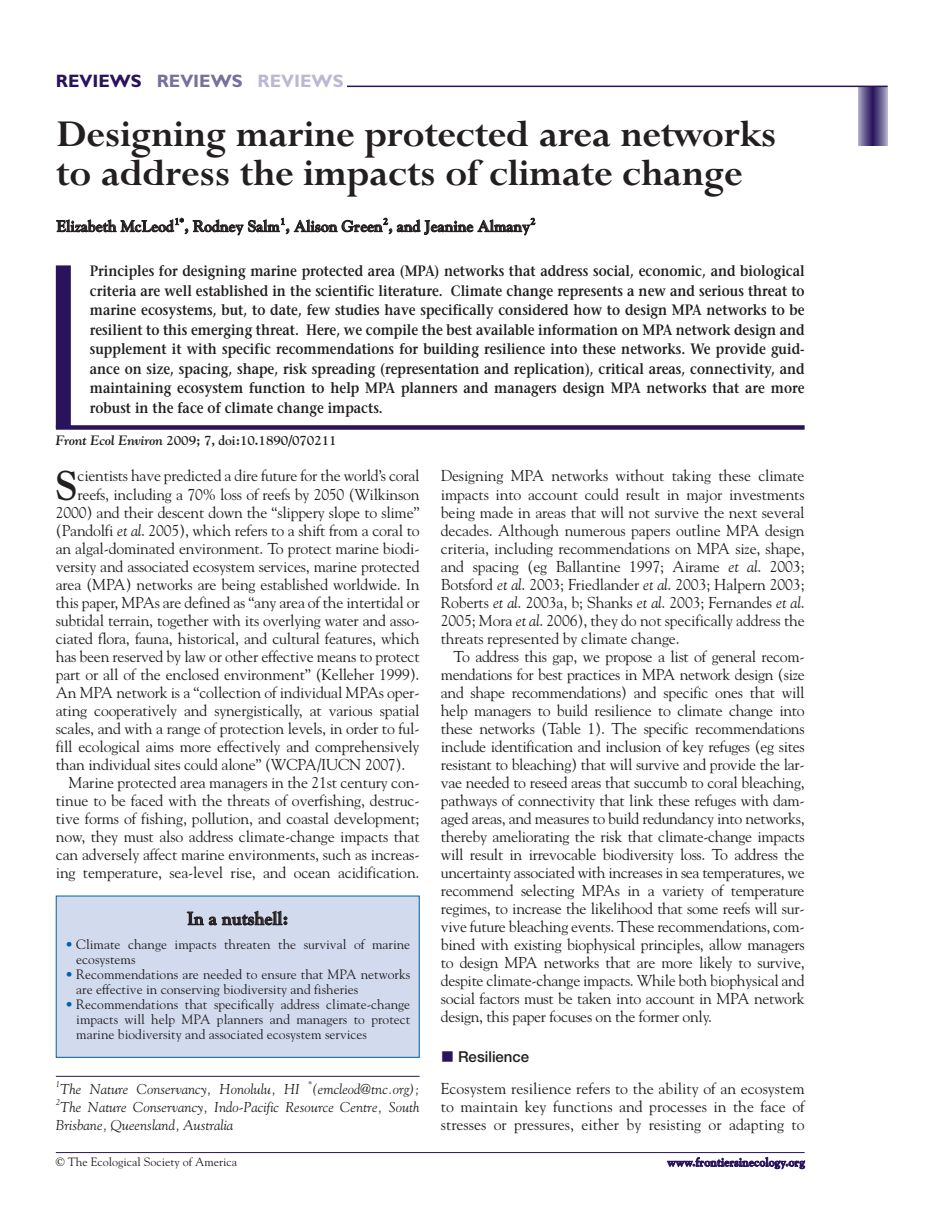
<style>
.page{position:relative;width:946px;height:1218px;background:#fff}
.page>*{position:absolute;margin:0;border:0;box-sizing:border-box;transform-origin:0 0}
.t1{font:700 42px/39px "Lapidary 333 BT";letter-spacing:-.005em;color:#231f20}
.t2{font:700 41.4px "Goudy";color:#231f20}
.t3{font:700 18px "Gill Sans";color:#29135d}
.t4{font:700 18px "Goudy";color:#231f20}
.t5{font:15.75px/18px "Goudy";letter-spacing:-.015em;color:#231f20;text-align:justify}
.t6{font:700 15.75px "Goudy";color:#231f20}
.t7{font:600 15px/19.5px "Stone Serif";color:#231f20;text-align:justify;scale:.88 1}
.t8{font:500 15px "Helvetica Neue";color:#231f20}
.t9{font:italic 14.25px/18px "Goudy";color:#231f20}
.t10{font:13.5px/15px "Goudy";color:#231f20}
.t11{font:700 13.5px "Goudy";letter-spacing:-.005em;color:#231f20}
.t12{font:12px "Goudy";color:#231f20}
.t13{font:700 12px "Goudy";color:#29135d}
.t14{font:italic 8.55px "Goudy";color:#231f20}
.s1{color:#786f9d}
.s2{color:#bdb8d1}
.s3{font-style:italic}
.s4{color:#0161aa}
</style>
<div class="page">
<div style="left:858px;top:86px;width:29px;height:60px;background:#ada8c6"></div>
<div style="left:859px;top:86px;width:27px;height:60px;background:#a099bc"></div>
<div style="left:860px;top:86px;width:25px;height:60px;background:#938bb2"></div>
<div style="left:860px;top:86px;width:24px;height:60px;background:#958fb4"></div>
<div style="left:861px;top:86px;width:23px;height:60px;background:#877fa9"></div>
<div style="left:862px;top:86px;width:21px;height:60px;background:#7c74a1"></div>
<div style="left:863px;top:86px;width:19px;height:60px;background:#716998"></div>
<div style="left:864px;top:86px;width:17px;height:60px;background:#675d8f"></div>
<div style="left:865px;top:86px;width:15px;height:60px;background:#5d5488"></div>
<div style="left:866px;top:86px;width:13px;height:60px;background:#554a80"></div>
<div style="left:867px;top:86px;width:11px;height:60px;background:#4d3f79"></div>
<div style="left:868px;top:86px;width:9px;height:60px;background:#453672"></div>
<div style="left:869px;top:86px;width:7px;height:60px;background:#3d2d6c"></div>
<div style="left:870px;top:86px;width:5px;height:60px;background:#2d1860"></div>
<hr style="left:872px;top:86px;width:1px;height:60px;background:#29135d">
<hr style="left:56px;top:86px;width:831px;height:1px;background:#29135d">
<hr style="left:56px;top:1152px;width:748px;height:1px;background:#29135d">
<div style="left:56px;top:62px;width:291px;height:29px;background:#fff"></div>
<div style="left:56px;top:265px;width:15px;height:162px;background:#29135d"></div>
<div style="left:56px;top:425px;width:748px;height:5px;background:#29135d"></div>
<div style="left:56px;top:896px;width:363px;height:161px;background:#d2dbee"></div>
<hr style="left:56px;top:1076px;width:363px;height:1px;background:#29135d">
<p class="t3" style="left:56px;top:71px;width:289px">REVIEWS <span class="s1">REVIEWS</span> <span class="s2">REVIEWS</span></p>
<h1 class="t1" style="left:56px;top:115px;width:721px">Designing marine protected area networks to address the impacts of climate change</h1>
<p class="t6" style="left:57px;top:216px;width:480px">Elizabeth McLeod<sup>1*</sup>, Rodney Salm<sup>1</sup>, Alison Green<sup>2</sup>, and Jeanine Almany<sup>2</sup></p>
<p class="t7" style="left:90px;top:261px;width:813px">Principles for designing marine protected area (MPA) networks that address social, economic, and biological criteria are well established in the scientific literature. Climate change represents a new and serious threat to marine ecosystems, but, to date, few studies have specifically considered how to design MPA networks to be resilient to this emerging threat. Here, we compile the best available information on MPA network design and supplement it with specific recommendations for building resilience into these networks. We provide guid&shy;ance on size, spacing, shape, risk spreading (representation and replication), critical areas, connectivity, and maintaining ecosystem function to help MPA planners and managers design MPA networks that are more robust in the face of climate change impacts.</p>
<p class="t11" style="left:56px;top:432px;width:282px"><span class="s3">Front Ecol Environ</span> 2009; 7, doi:10.1890/070211</p>
<h2 class="t2" style="left:55px;top:459px;width:24px">S</h2>
<p class="t5" style="left:78px;top:466px;width:343px">cientists have predicted a dire future for the world’s coral</p>
<p class="t5" style="left:78px;top:484px;width:343px">reefs, including a 70% loss of reefs by 2050 (Wilkinson</p>
<p class="t5" style="left:56px;top:502px;width:365px">2000) and their descent down the “slippery slope to slime”</p>
<p class="t5" style="left:56px;top:520px;width:365px">(Pandolfi <span class="s3">et al</span>. 2005), which refers to a shift from a coral to</p>
<p class="t5" style="left:56px;top:538px;width:365px">an algal-dominated environment. To protect marine biodi-</p>
<p class="t5" style="left:56px;top:556px;width:365px">versity and associated ecosystem services, marine protected</p>
<p class="t5" style="left:56px;top:574px;width:365px">area (MPA) networks are being established worldwide. In</p>
<p class="t5" style="left:56px;top:592px;width:365px">this paper, MPAs are defined as “any area of the intertidal or</p>
<p class="t5" style="left:56px;top:610px;width:365px">subtidal terrain, together with its overlying water and asso-</p>
<p class="t5" style="left:56px;top:628px;width:365px">ciated flora, fauna, historical, and cultural features, which</p>
<p class="t5" style="left:56px;top:646px;width:365px">has been reserved by law or other effective means to protect</p>
<p class="t5" style="left:56px;top:664px;width:365px">part or all of the enclosed environment” (Kelleher 1999).</p>
<p class="t5" style="left:56px;top:682px;width:365px">An MPA network is a “collection of individual MPAs oper-</p>
<p class="t5" style="left:56px;top:700px;width:365px">ating cooperatively and synergistically, at various spatial</p>
<p class="t5" style="left:56px;top:718px;width:365px">scales, and with a range of protection levels, in order to ful-</p>
<p class="t5" style="left:56px;top:736px;width:365px">fill ecological aims more effectively and comprehensively</p>
<p class="t5" style="left:56px;top:754px;width:351px">than individual sites could alone” (WCPA/IUCN 2007).</p>
<p class="t5" style="left:69px;top:772px;width:352px">Marine protected area managers in the 21st century con-</p>
<p class="t5" style="left:56px;top:790px;width:365px">tinue to be faced with the threats of overfishing, destruc-</p>
<p class="t5" style="left:56px;top:808px;width:365px">tive forms of fishing, pollution, and coastal development;</p>
<p class="t5" style="left:56px;top:826px;width:365px">now, they must also address climate-change impacts that</p>
<p class="t5" style="left:56px;top:844px;width:365px">can adversely affect marine environments, such as increas-</p>
<p class="t5" style="left:56px;top:862px;width:365px">ing temperature, sea-level rise, and ocean acidification.</p>
<p class="t4" style="left:187px;top:907px;width:103px">In a nutshell:</p>
<p class="t10" style="left:76px;top:936px;width:335px;text-indent:-11px"><span class="s4">•</span> Climate change impacts threaten the survival of marine ecosystems</p>
<p class="t10" style="left:76px;top:966px;width:335px;text-indent:-11px"><span class="s4">•</span> Recommendations are needed to ensure that MPA networks are effective in conserving biodiversity and fisheries</p>
<p class="t10" style="left:76px;top:996px;width:335px;text-align:justify;text-indent:-11px"><span class="s4">•</span> Recommendations that specifically address climate-change impacts will help MPA planners and managers to protect marine biodiversity and associated ecosystem services</p>
<p class="t14" style="left:56px;top:1079px;width:6px">1</p>
<p class="t9" style="left:60px;top:1079px;width:241px">The Nature Conservancy, Honolulu, HI</p>
<p class="t14" style="left:308px;top:1079px;width:6px">*</p>
<p class="t9" style="left:312px;top:1079px;width:109px">(emcleod@tnc.org);</p>
<p class="t14" style="left:56px;top:1097px;width:6px">2</p>
<p class="t9" style="left:56px;top:1097px;width:365px">The Nature Conservancy, Indo-Pacific Resource Centre, South<br>Brisbane, Queensland, Australia</p>
<p class="t5" style="left:441px;top:466px;width:365px">Designing MPA networks without taking these climate impacts into account could result in major investments being made in areas that will not survive the next several decades. Although numerous papers outline MPA design criteria, including recommendations on MPA size, shape, and spacing (eg Ballantine 1997; Airame <span class="s3">et al</span>. 2003; Botsford <span class="s3">et al</span>. 2003; Friedlander <span class="s3">et al</span>. 2003; Halpern 2003; Roberts <span class="s3">et al</span>. 2003a, b; Shanks <span class="s3">et al</span>. 2003; Fernandes <span class="s3">et al</span>.<br>2005; Mora <span class="s3">et al</span>. 2006), they do not specifically address the threats represented by climate change.</p>
<p class="t5" style="left:441px;top:646px;width:365px;text-indent:13px">To address this gap, we propose a list of general recom&shy;mendations for best practices in MPA network design (size and shape recommendations) and specific ones that will help managers to build resilience to climate change into these networks (Table 1). The specific recommendations include identification and inclusion of key refuges (eg sites resistant to bleaching) that will survive and provide the lar&shy;vae needed to reseed areas that succumb to coral bleaching, pathways of connectivity that link these refuges with dam&shy;aged areas, and measures to build redundancy into networks, thereby ameliorating the risk that climate-change impacts will result in irrevocable biodiversity loss. To address the uncertainty associated with increases in sea temperatures, we recommend selecting MPAs in a variety of temperature regimes, to increase the likelihood that some reefs will sur&shy;vive future bleaching events. These recommendations, com&shy;bined with existing biophysical principles, allow managers to design MPA networks that are more likely to survive, despite climate-change impacts. While both biophysical and social factors must be taken into account in MPA network design, this paper focuses on the former only.</p>
<p class="t8" style="left:458px;top:1048px;width:73px">Resilience</p>
<p class="t5" style="left:441px;top:1078px;width:365px">Ecosystem resilience refers to the ability of an ecosystem to maintain key functions and processes in the face of stresses or pressures, either by resisting or adapting to</p>
<p class="t12" style="left:56px;top:1154px;width:183px">© The Ecological Society of America</p>
<p class="t13" style="left:667px;top:1154px;width:139px">www.frontiersinecology.org</p>
</div>
